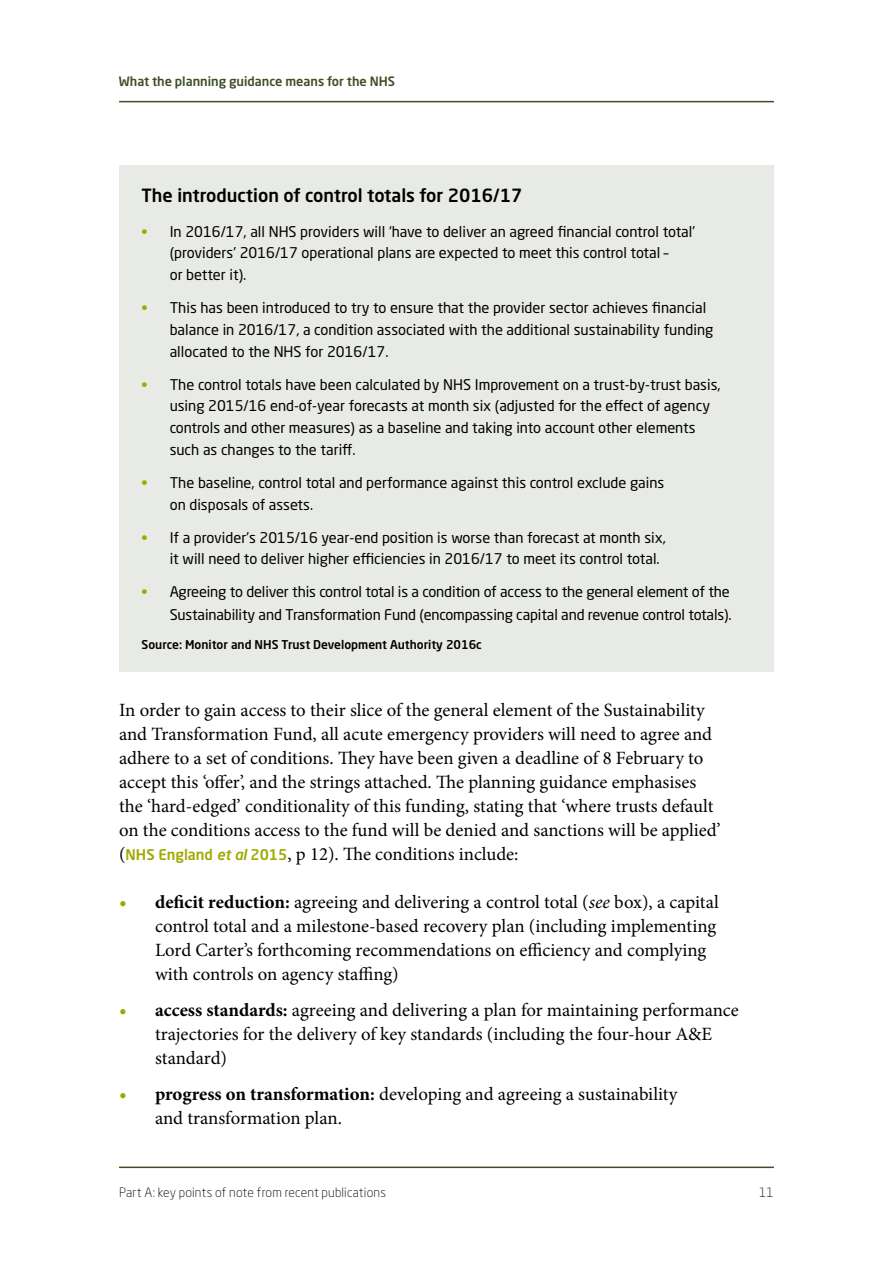
<style>
.page{position:relative;width:893px;height:1263px;background:#fff}
.page>*{position:absolute;margin:0;border:0;box-sizing:border-box;transform-origin:0 0}
.Body{font:18.75px/24px "Minion Pro";letter-spacing:-.005em;color:#000}
.t1{font:500 18px "Neo Sans Std";color:#000}
.t2{font:14.7px/21.8px "Neo Sans Std";color:#000}
.t3{font:300 12.75px "Neo Sans Std";letter-spacing:.01em;color:#000}
.t4{font:500 12.75px "Neo Sans Std";color:#404f24}
.t5{font:500 12px "Neo Sans Std";color:#000}
.s1{font-weight:500;color:#9faa00}
.s2{font-family:"Neo Sans Std";font-weight:500;font-size:14.7px;color:#9faa00}
.s3{font-family:"Neo Sans Std";font-weight:500;font-style:italic;font-size:14.7px;color:#9faa00}
.s4{font-weight:600;font-size:19.5px;color:#9faa00}
.s5{font-weight:700}
.s6{font-style:italic}
</style>
<div class="page">
<hr style="left:119px;top:101px;width:655px;height:1px;background:#404f24">
<hr style="left:119px;top:1166px;width:655px;height:2px;background:#404f24">
<div style="left:119px;top:166px;width:655px;height:506px;background:#e8eae5"></div>
<p class="t4" style="left:119px;top:74px;width:278px">What the planning guidance means for the NHS</p>
<p class="t1" style="left:142px;top:184px;width:382px">The introduction of control totals for 2016/17</p>
<p class="t2" style="left:170px;top:220px;width:527px;text-indent:-28px"><span class="s1">•</span> In 2016/17, all NHS providers will ‘have to deliver an agreed financial control total’ (providers’ 2016/17 operational plans are expected to meet this control total –<br>or better it).</p>
<p class="t2" style="left:170px;top:297px;width:545px;text-indent:-28px"><span class="s1">•</span> This has been introduced to try to ensure that the provider sector achieves financial balance in 2016/17, a condition associated with the additional sustainability funding allocated to the NHS for 2016/17.</p>
<p class="t2" style="left:170px;top:373px;width:552px;text-indent:-28px"><span class="s1">•</span> The control totals have been calculated by NHS Improvement on a trust-by-trust basis, using 2015/16 end‑of‑year forecasts at month six (adjusted for the effect of agency controls and other measures) as a baseline and taking into account other elements such as changes to the tariff.</p>
<p class="t2" style="left:170px;top:471px;width:496px;text-indent:-28px"><span class="s1">•</span> The baseline, control total and performance against this control exclude gains on disposals of assets.</p>
<p class="t2" style="left:170px;top:526px;width:498px;text-indent:-28px"><span class="s1">•</span> If a provider’s 2015/16 year-end position is worse than forecast at month six, it will need to deliver higher efficiencies in 2016/17 to meet its control total.</p>
<p class="t2" style="left:142px;top:580px;width:592px;line-height:22.5px;text-align:right"><span class="s1">•</span> Agreeing to deliver this control total is a condition of access to the general element of the<br>Sustainability and Transformation Fund (encompassing capital and revenue control totals).</p>
<p class="t5" style="left:142px;top:637px;width:342px">Source: Monitor and NHS Trust Development Authority 2016c</p>
<p class="Body" style="left:119px;top:698px;width:603px">In order to gain access to their slice of the general element of the Sustainability and Transformation Fund, all acute emergency providers will need to agree and adhere to a set of conditions. They have been given a deadline of 8 February to accept this ‘offer’, and the strings attached. The planning guidance emphasises the ‘hard-edged’ conditionality of this funding, stating that ‘where trusts default on the conditions access to the fund will be denied and sanctions will be applied’ (<span class="s2">NHS England</span> <span class="s3">et al</span> <span class="s2">2015</span>, p 12). The conditions include:</p>
<p class="Body" style="left:155px;top:890px;width:565px;text-indent:-36px"><span class="s4">•</span> <span class="s5">deficit reduction:</span> agreeing and delivering a control total (<span class="s6">see</span> box), a capital control total and a milestone-based recovery plan (including implementing Lord Carter’s forthcoming recommendations on efficiency and complying with controls on agency staffing)</p>
<p class="Body" style="left:155px;top:998px;width:585px;text-indent:-36px"><span class="s4">•</span> <span class="s5">access standards:</span> agreeing and delivering a plan for maintaining performance trajectories for the delivery of key standards (including the four-hour A&amp;E standard)</p>
<p class="Body" style="left:155px;top:1082px;width:524px;text-indent:-36px"><span class="s4">•</span> <span class="s5">progress on transformation:</span> developing and agreeing a sustainability and transformation plan.</p>
<p class="t3" style="left:119px;top:1185px;width:268px">Part A: key points of note from recent publications</p>
<p class="t3" style="left:759px;top:1185px;width:16px">11</p>
</div>
